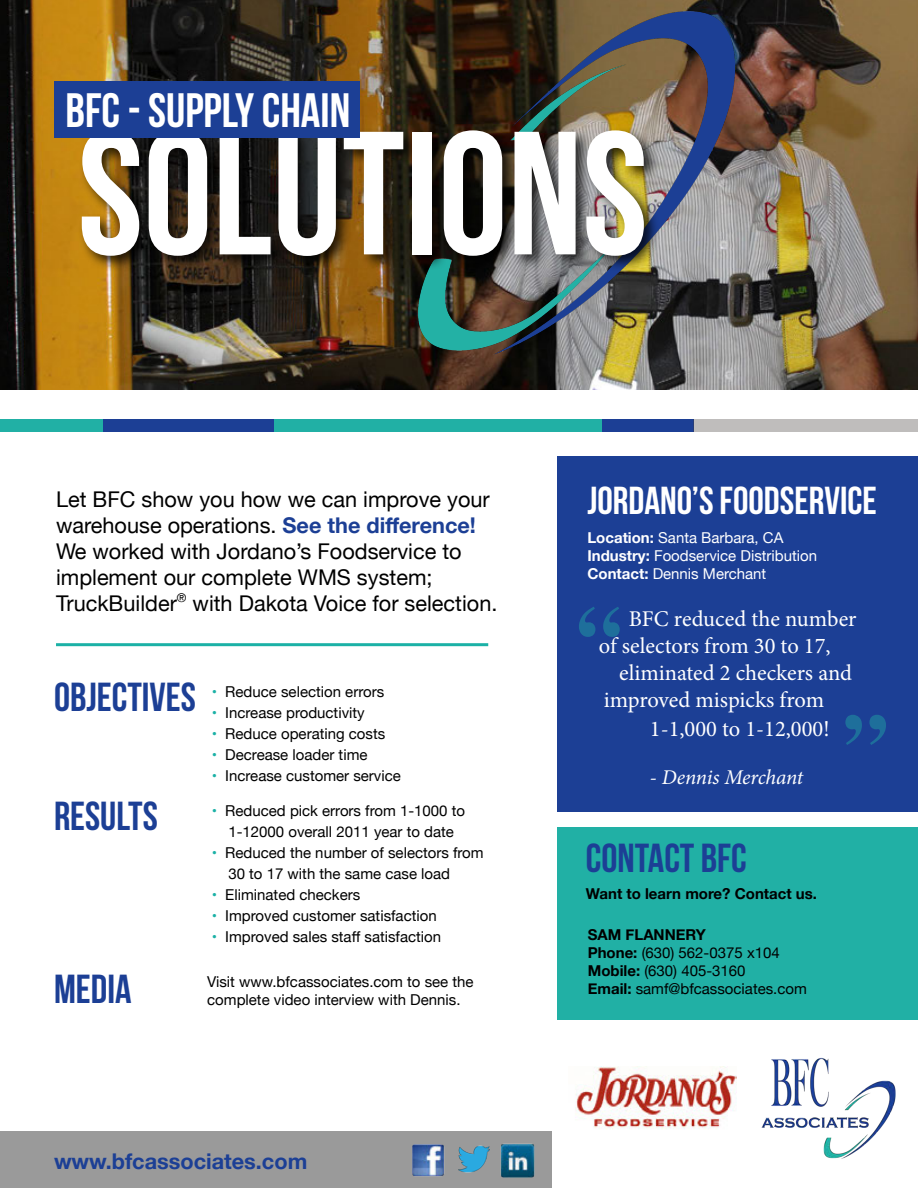
<style>
.page{position:relative;width:918px;height:1188px;background:#fff}
.page>*{position:absolute;margin:0;border:0;box-sizing:border-box;transform-origin:0 0}
.t1{font:175.05px "Bebas Neue";color:#fff}
.t2{font:700 90px "Times";color:#21b0a5}
.t3{font:48.15px "Bebas Neue";color:#fff}
.t4{font:40.5px "Bebas Neue";color:#1c3f95}
.t5{font:39px "Bebas Neue";color:#fff}
.t6{font:22.5px/27px "Minion Pro";letter-spacing:-.005em;color:#fff}
.t7{font:21.75px/26.1px "Helvetica Neue";color:#000}
.t8{font:700 21.75px "Helvetica Neue";color:#1c3f95}
.t9{font:italic 21px "Minion Pro";letter-spacing:-.015em;color:#fff}
.t10{font:15px "Helvetica Neue";color:#000}
.t11{font:15px "Helvetica Neue";color:#fff}
.t12{font:700 15px "Helvetica Neue";color:#000}
.s1{font-weight:700;color:#1c3f95}
.s2{color:#1bb1a6}
.s3{font-weight:700}
</style>
<div class="page">
<img style="left:0;top:0;width:918px;height:389px">
<div style="left:558px;top:827px;width:360px;height:192px;background:#21b0a5"></div>
<img style="left:761px;top:1057px;width:135px;height:102px">
<div style="left:0;top:420px;width:105px;height:12px;background:#21b0a5"></div>
<div style="left:103px;top:420px;width:171px;height:12px;background:#1c3f95"></div>
<div style="left:274px;top:420px;width:328px;height:12px;background:#21b0a5"></div>
<div style="left:602px;top:420px;width:91px;height:12px;background:#1c3f95"></div>
<div style="left:693px;top:420px;width:225px;height:12px;background:#bfbdbc"></div>
<hr style="left:56px;top:643px;width:432px;height:3px;background:#1bb1a6">
<div style="left:558px;top:456px;width:360px;height:355px;background:#1c3f95"></div>
<img style="left:575px;top:1067px;width:161px;height:62px">
<img style="left:397px;top:0;width:347px;height:372px">
<div style="left:78px;top:127px;width:582px;height:146px;background:#000;opacity:.75"></div>
<div style="left:54px;top:81px;width:306px;height:57px;background:#1c3f95"></div>
<div style="left:0;top:1131px;width:552px;height:57px;background:#9a9a9a"></div>
<img style="left:412px;top:1144px;width:33px;height:33px">
<img style="left:458px;top:1145px;width:32px;height:28px">
<img style="left:500px;top:1143px;width:35px;height:35px">
<p class="t3" style="left:65px;top:84px;width:286px">BFC - SUPPLY CHAIN</p>
<p class="t1" style="left:78px;top:97px;width:572px">SOLUTIONS</p>
<p class="t7" style="left:56px;top:488px;width:435px">Let BFC show you how we can improve your</p>
<p class="t7" style="left:56px;top:514px;width:421px">warehouse operations. <span class="s1">See the difference!<br></span>We worked with Jordano’s Foodservice to</p>
<p class="t7" style="left:56px;top:566px;width:378px">implement our complete WMS system;</p>
<p class="t7" style="left:56px;top:592px;width:443px">TruckBuilder<sup>®</sup> with Dakota Voice for selection.</p>
<p class="t4" style="left:54px;top:674px;width:143px">OBJECTIVES</p>
<p class="t4" style="left:54px;top:793px;width:105px">RESULTS</p>
<p class="t10" style="left:212px;top:680px;width:174px"><span class="s2">•</span> Reduce selection errors</p>
<p class="t10" style="left:212px;top:701px;width:155px"><span class="s2">•</span> Increase productivity</p>
<p class="t10" style="left:212px;top:722px;width:175px"><span class="s2">•</span> Reduce operating costs</p>
<p class="t10" style="left:212px;top:743px;width:157px"><span class="s2">•</span> Decrease loader time</p>
<p class="t10" style="left:212px;top:764px;width:191px"><span class="s2">•</span> Increase customer service</p>
<p class="t10" style="left:212px;top:800px;width:255px"><span class="s2">•</span> Reduced pick errors from 1-1000 to</p>
<p class="t10" style="left:228px;top:821px;width:227px">1-12000 overall 2011 year to date</p>
<p class="t10" style="left:212px;top:842px;width:273px"><span class="s2">•</span> Reduced the number of selectors from</p>
<p class="t10" style="left:228px;top:863px;width:223px">30 to 17 with the same case load</p>
<p class="t10" style="left:212px;top:884px;width:150px"><span class="s2">•</span> Eliminated checkers</p>
<p class="t10" style="left:212px;top:905px;width:227px"><span class="s2">•</span> Improved customer satisfaction</p>
<p class="t10" style="left:212px;top:926px;width:231px"><span class="s2">•</span> Improved sales staff satisfaction</p>
<p class="t4" style="left:54px;top:967px;width:79px">MEDIA</p>
<p class="t10" style="left:207px;top:971px;width:268px">Visit www.bfcassociates.com to see the</p>
<p class="t10" style="left:207px;top:989px;width:255px">complete video interview with Dennis.</p>
<p class="t8" style="left:54px;top:1144px;width:255px">www.bfcassociates.com</p>
<p class="t5" style="left:587px;top:479px;width:291px">JORDANO’S FOODSERVICE</p>
<p class="t11" style="left:587px;top:527px;width:198px"><span class="s3">Location:</span> Santa Barbara, CA</p>
<p class="t11" style="left:587px;top:545px;width:231px"><span class="s3">Industry:</span> Foodservice Distribution</p>
<p class="t11" style="left:587px;top:563px;width:180px"><span class="s3">Contact:</span> Dennis Merchant</p>
<h2 class="t2" style="left:576px;top:552px;width:46px">“</h2>
<p class="t6" style="left:629px;top:605px;width:229px">BFC reduced the number</p>
<p class="t6" style="left:619px;top:632px;width:234px;text-indent:-20px">of selectors from 30 to 17, eliminated 2 checkers and</p>
<p class="t6" style="left:604px;top:686px;width:222px">improved mispicks from</p>
<p class="t6" style="left:650px;top:716px;width:181px">1-1,000 to 1-12,000!</p>
<p class="t9" style="left:650px;top:763px;width:155px">- Dennis Merchant</p>
<h2 class="t2" style="left:843px;top:660px;width:46px">”</h2>
<p class="t4" style="left:586px;top:836px;width:162px">CONTACT BFC</p>
<p class="t12" style="left:586px;top:882px;width:233px">Want to learn more? Contact us.</p>
<p class="t12" style="left:588px;top:923px;width:120px">SAM FLANNERY</p>
<p class="t10" style="left:588px;top:942px;width:194px"><span class="s3">Phone:</span> (630) -562-0375 x104</p>
<p class="t10" style="left:588px;top:960px;width:159px"><span class="s3">Mobile:</span> (630) -405-3160</p>
<p class="t10" style="left:588px;top:978px;width:221px"><span class="s3">Email:</span> samf@bfcassociates.com</p>
</div>
